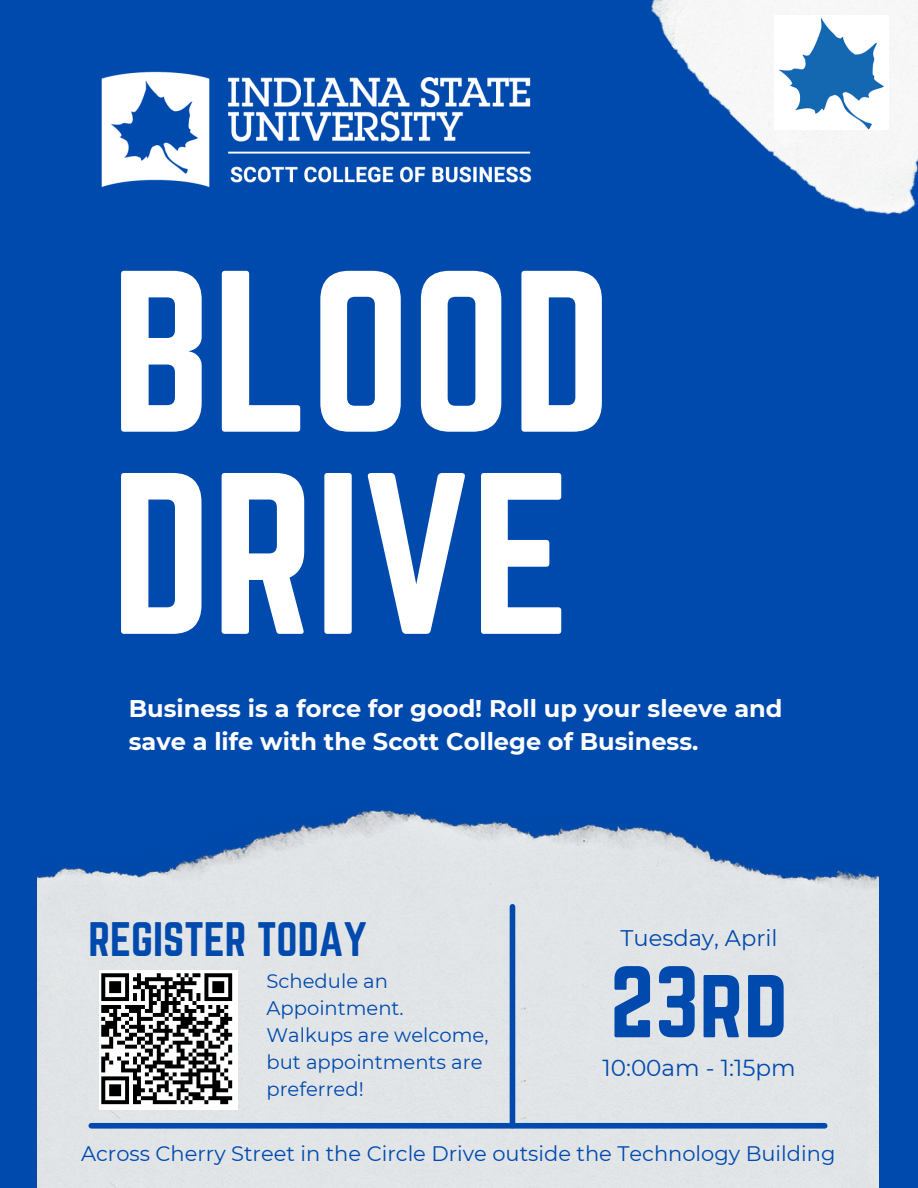
<style>
.page{position:relative;width:918px;height:1188px;background:#004aad}
.page>*{position:absolute;margin:0;border:0;box-sizing:border-box;transform-origin:0 0}
.t1{font:201.15px "Norwester";color:#fff}
.t2{font:88.95px "Norwester";color:#004aad}
.t3{font:42.3px "Norwester";color:#004aad}
.t4{font:700 24px/32.7px "Montserrat";color:#fff}
.t5{font:23.1px "Montserrat";color:#004aad}
.t6{font:22.5px "Montserrat";color:#004aad}
.t7{font:21px "Montserrat";color:#004aad}
.t8{font:19.5px/27px "Montserrat";color:#004aad}
</style>
<div class="page">
<img style="left:38px;top:810px;width:840px;height:378px">
<img style="left:651px;top:0;width:267px;height:215px">
<div style="left:510px;top:907px;width:5px;height:219px;background:#004aad"></div>
<div style="left:91px;top:1123px;width:734px;height:6px;background:#004aad"></div>
<img style="left:101px;top:71px;width:431px;height:117px">
<img style="left:99px;top:970px;width:139px;height:140px">
<img style="left:775px;top:16px;width:113px;height:113px">
<h4 class="t1" style="left:111px;top:231px;width:502px">BLOOD</h4>
<h5 class="t1" style="left:111px;top:433px;width:462px">DRIVE</h5>
<p class="t4" style="left:129px;top:692px;width:655px">Business is a force for good! Roll up your sleeve and save a life with the Scott College of Business.</p>
<p class="t3" style="left:88px;top:914px;width:280px">REGISTER TODAY</p>
<h2 class="t8" style="left:267px;top:967px;width:224px">Schedule an<br>Appointment.<br>Walkups are welcome, but appointments are preferred!</h2>
<p class="t6" style="left:621px;top:925px;width:159px">Tuesday, April</p>
<h3 class="t2" style="left:610px;top:948px;width:180px">23rd</h3>
<h5 class="t5" style="left:602px;top:1054px;width:195px">10:00am - 1:15pm</h5>
<p class="t7" style="left:81px;top:1141px;width:756px">Across Cherry Street in the Circle Drive outside the Technology Building</p>
</div>
